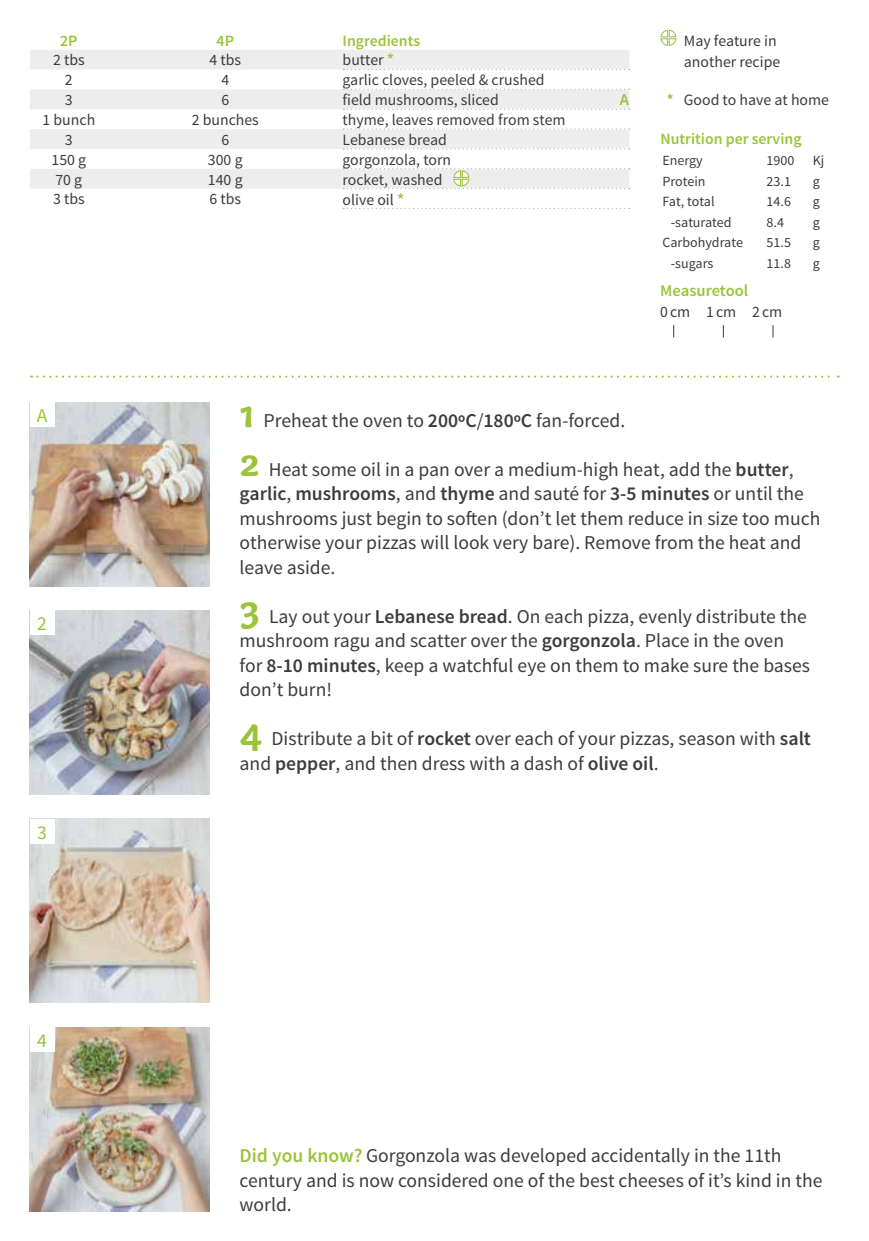
<style>
.page{position:relative;width:869px;height:1241px;background:#fff}
.page>*{position:absolute;margin:0;border:0;box-sizing:border-box;transform-origin:0 0}
.t1{font:19.6px/24.5px "Source Sans Pro";color:#3c3c3b}
.t2{font:19.6px "Source Sans Pro";color:#9ac43a}
.t3{font:600 16.45px "Source Sans Pro";color:#9ac43a}
.t4{font:15.75px/21px "Source Sans Pro";color:#3c3c3b}
.t5{font:600 15.75px "Source Sans Pro";color:#9ac43a}
.t6{font:15.75px "Source Sans Pro";letter-spacing:.06em;color:#3c3c3b}
.t7{font:14px "Source Sans Pro";color:#3c3c3b}
.s1{font-weight:600;font-size:16.45px;color:#9ac43a}
.s2{font-weight:600;color:#9ac43a}
.s3{font-family:"Capucine Basic";font-weight:700;font-size:41.12px;color:#9ac43a}
.s4{font-weight:600}
</style>
<div class="page">
<img style="left:30px;top:1027px;width:180px;height:183px">
<img style="left:30px;top:818px;width:180px;height:184px">
<img style="left:30px;top:402px;width:180px;height:184px">
<img style="left:30px;top:610px;width:180px;height:184px">
<svg style="left:31px;top:375px;width:807px;height:2px"></svg>
<svg style="left:660px;top:29px;width:16px;height:17px"></svg>
<svg style="left:673px;top:325px;width:1px;height:12px"></svg>
<svg style="left:722px;top:325px;width:1px;height:12px"></svg>
<svg style="left:772px;top:325px;width:1px;height:12px"></svg>
<svg style="left:30px;top:50px;width:312px;height:139px;fill:#ededed"></svg>
<svg style="left:343px;top:208px;width:286px;height:1px"></svg>
<div style="left:30px;top:402px;width:25px;height:25px;background:#fff"></div>
<div style="left:30px;top:610px;width:25px;height:25px;background:#fff"></div>
<div style="left:30px;top:818px;width:25px;height:25px;background:#fff"></div>
<div style="left:30px;top:1027px;width:25px;height:24px;background:#fff"></div>
<svg style="left:342px;top:50px;width:287px;height:139px"></svg>
<p class="t5" style="left:60px;top:30px;width:19px">2P</p>
<p class="t5" style="left:216px;top:30px;width:19px">4P</p>
<p class="t5" style="left:342px;top:30px;width:79px">Ingredients</p>
<p class="t4" style="left:53px;top:50px;width:33px">2 tbs</p>
<p class="t4" style="left:209px;top:50px;width:33px">4 tbs</p>
<p class="t4" style="left:342px;top:50px;width:53px">butter <span class="s1">*</span></p>
<p class="t4" style="left:65px;top:70px;width:9px">2</p>
<p class="t4" style="left:221px;top:70px;width:9px">4</p>
<p class="t4" style="left:342px;top:70px;width:203px">garlic cloves, peeled &amp; crushed</p>
<p class="t4" style="left:65px;top:90px;width:9px">3</p>
<p class="t4" style="left:221px;top:90px;width:9px">6</p>
<p class="t4" style="left:342px;top:90px;width:158px">field mushrooms, sliced</p>
<p class="t3" style="left:619px;top:90px;width:11px">A</p>
<p class="t4" style="left:42px;top:110px;width:54px">1 bunch</p>
<p class="t4" style="left:192px;top:110px;width:69px">2 bunches</p>
<p class="t4" style="left:342px;top:110px;width:224px">thyme, leaves removed from stem</p>
<p class="t4" style="left:65px;top:129px;width:9px">3</p>
<p class="t4" style="left:221px;top:129px;width:9px">6</p>
<p class="t4" style="left:342px;top:129px;width:106px">Lebanese bread</p>
<p class="t4" style="left:52px;top:149px;width:36px">150 g</p>
<p class="t4" style="left:208px;top:149px;width:36px">300 g</p>
<p class="t4" style="left:342px;top:149px;width:110px">gorgonzola, torn</p>
<p class="t4" style="left:55px;top:169px;width:28px">70 g</p>
<p class="t4" style="left:208px;top:169px;width:36px">140 g</p>
<p class="t4" style="left:342px;top:169px;width:101px">rocket, washed</p>
<p class="t4" style="left:53px;top:189px;width:33px">3 tbs</p>
<p class="t4" style="left:209px;top:189px;width:33px">6 tbs</p>
<p class="t4" style="left:342px;top:189px;width:63px">olive oil <span class="s1">*</span></p>
<p class="t4" style="left:683px;top:30px;width:98px">May feature in another recipe</p>
<p class="t4" style="left:666px;top:90px;width:164px"><span class="s2">*</span> Good to have at home</p>
<p class="t5" style="left:660px;top:129px;width:143px">Nutrition per serving</p>
<p class="t7" style="left:662px;top:152px;width:42px">Energy</p>
<p class="t7" style="left:766px;top:152px;width:29px">1900</p>
<p class="t7" style="left:812px;top:152px;width:13px">Kj</p>
<p class="t7" style="left:662px;top:172px;width:45px">Protein</p>
<p class="t7" style="left:766px;top:172px;width:26px">23.1</p>
<p class="t7" style="left:812px;top:172px;width:9px">g</p>
<p class="t7" style="left:662px;top:193px;width:54px">Fat, total</p>
<p class="t7" style="left:766px;top:193px;width:26px">14.6</p>
<p class="t7" style="left:812px;top:193px;width:9px">g</p>
<p class="t7" style="left:670px;top:213px;width:62px">-saturated</p>
<p class="t7" style="left:766px;top:213px;width:19px">8.4</p>
<p class="t7" style="left:812px;top:213px;width:9px">g</p>
<p class="t7" style="left:662px;top:234px;width:82px">Carbohydrate</p>
<p class="t7" style="left:766px;top:234px;width:26px">51.5</p>
<p class="t7" style="left:812px;top:234px;width:9px">g</p>
<p class="t7" style="left:670px;top:254px;width:44px">-sugars</p>
<p class="t7" style="left:766px;top:254px;width:26px">11.8</p>
<p class="t7" style="left:812px;top:254px;width:9px">g</p>
<p class="t3" style="left:660px;top:280px;width:89px">Measuretool</p>
<p class="t6" style="left:660px;top:301px;width:123px">0cm 1cm 2cm</p>
<p class="t2" style="left:37px;top:403px;width:12px">A</p>
<p class="t2" style="left:37px;top:611px;width:11px">2</p>
<p class="t2" style="left:37px;top:819px;width:11px">3</p>
<p class="t2" style="left:37px;top:1028px;width:11px">4</p>
<p class="t1" style="left:239px;top:408px;width:387px"><span class="s3">1</span> Preheat the oven to <span class="s4">200ºC</span>/<span class="s4">180ºC</span> fan-forced.</p>
<p class="t1" style="left:239px;top:457px;width:582px"><span class="s3">2</span> Heat some oil in a pan over a medium-high heat, add the <span class="s4">butter</span>, <span class="s4">garlic</span>, <span class="s4">mushrooms</span>, and <span class="s4">thyme</span> and sauté for <span class="s4">3-5 minutes</span> or until the mushrooms just begin to soften (don’t let them reduce in size too much otherwise your pizzas will look very bare). Remove from the heat and leave aside.</p>
<p class="t1" style="left:239px;top:604px;width:571px"><span class="s3">3</span> Lay out your <span class="s4">Lebanese bread</span>. On each pizza, evenly distribute the mushroom ragu and scatter over the <span class="s4">gorgonzola</span>. Place in the oven for <span class="s4">8-10 minutes</span>, keep a watchful eye on them to make sure the bases don’t burn!</p>
<p class="t1" style="left:239px;top:726px;width:572px"><span class="s3">4</span> Distribute a bit of <span class="s4">rocket</span> over each of your pizzas, season with <span class="s4">salt </span>and <span class="s4">pepper</span>, and then dress with a dash of <span class="s4">olive oil</span>.</p>
<p class="t1" style="left:239px;top:1143px;width:584px"><span class="s2">Did you know?</span> Gorgonzola was developed accidentally in the 11th century and is now considered one of the best cheeses of it’s kind in the world.</p>
</div>
